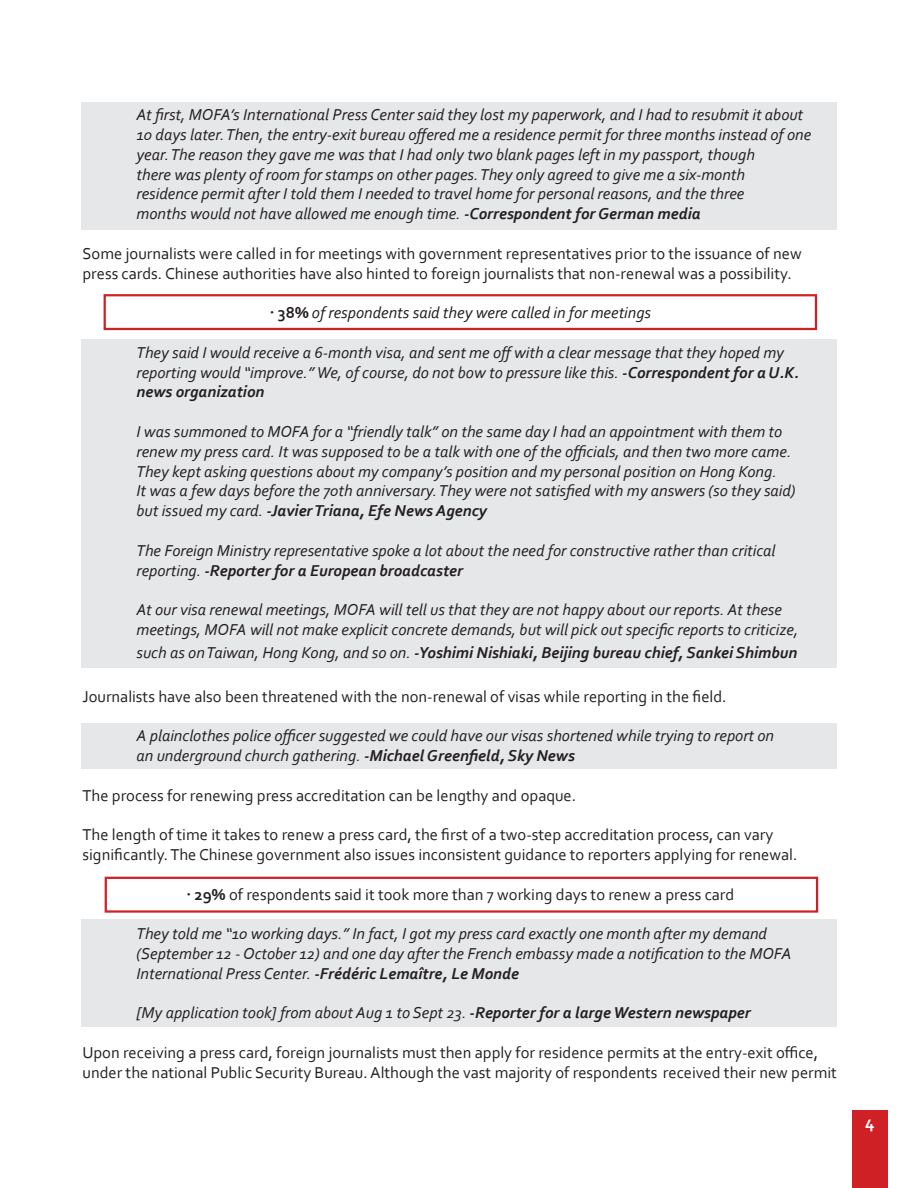
<style>
.page{position:relative;width:918px;height:1188px;background:#fff}
.page>*{position:absolute;margin:0;border:0;box-sizing:border-box;transform-origin:0 0}
.t1{font:700 18px "Corbel";color:#fff}
.t2{font:italic 16.5px/19.8px "Corbel";color:#231f20}
.t3{font:16.5px/19.8px "Corbel";color:#231f20}
.t4{font:italic 700 16.5px "Corbel";color:#231f20}
.s1{font-weight:700}
.s2{font-family:"Fira Sans";font-weight:300;font-style:normal}
.s3{font-weight:700;font-style:normal}
.s4{font-weight:400}
.s5{font-family:"Fira Sans";font-weight:300}
</style>
<div class="page">
<div style="left:81px;top:102px;width:756px;height:128px;background:#e6e7e9"></div>
<div style="left:81px;top:724px;width:756px;height:45px;background:#e6e7e9"></div>
<div style="left:81px;top:339px;width:756px;height:328px;background:#e6e7e9"></div>
<div style="left:81px;top:919px;width:756px;height:108px;background:#e6e7e9"></div>
<div style="left:852px;top:1110px;width:36px;height:78px;background:#cf2026"></div>
<div style="left:104px;top:294px;width:713px;height:36px;border:2px solid #cf2026"></div>
<div style="left:105px;top:877px;width:713px;height:36px;border:2px solid #cf2026"></div>
<p class="t2" style="left:136px;top:104px;width:676px">At first, MOFA’s International Press Center said they lost my paperwork, and I had to resubmit it about 10 days later.Then, the entry-exit bureau offered me a residence permit for three months instead of one year. The reason they gave me was that I had only two blank pages left in my passport, though<br>there was plenty of room for stamps on other pages. They only agreed to give me a six-month<br>residence permit after I told them I needed to travel home for personal reasons, and the three</p>
<p class="t2" style="left:137px;top:203px;width:566px">months would not have allowed me enough time. <span class="s1">-Correspondent for German media</span></p>
<p class="t3" style="left:82px;top:243px;width:721px">Some journalists were called in for meetings with government representatives prior to the issuance of new press cards. Chinese authorities have also hinted to foreign journalists that non-renewal was a possibility.</p>
<p class="t2" style="left:270px;top:302px;width:383px"><span class="s2">•</span> <span class="s3">38%</span> of respondents said they were called in for meetings</p>
<p class="t2" style="left:136px;top:342px;width:664px">They said I would receive a 6-month visa, and sent me offwith a clear message that they hoped my reporting would “improve.” We, of course, do not bow to pressure like this. <span class="s1">-Correspondent for a U.K. news organization</span></p>
<p class="t2" style="left:136px;top:421px;width:656px">I was summoned to MOFA for a “friendly talk” on the same day I had an appointment with them to renew my press card. It was supposed to be a talk with one of the officials, and then two more came.</p>
<p class="t2" style="left:137px;top:461px;width:642px">They kept asking questions about my company’s position and my personal position on Hong Kong.</p>
<p class="t2" style="left:136px;top:481px;width:661px">It was a few days before the 70th anniversary.They were not satisfied with my answers (so they said)</p>
<p class="t4" style="left:137px;top:501px;width:352px"><span class="s4">but issued my card.</span> -Javier Triana, Efe News Agency</p>
<p class="t2" style="left:136px;top:540px;width:641px">The Foreign Ministry representative spoke a lot about the need for constructive rather than critical</p>
<p class="t4" style="left:137px;top:560px;width:328px"><span class="s4">reporting.</span> -Reporter for a European broadcaster</p>
<p class="t2" style="left:136px;top:599px;width:647px">At our visa renewal meetings, MOFA will tell us that they are not happy about our reports. At these</p>
<p class="t2" style="left:136px;top:619px;width:663px">meetings, MOFA will not make explicit concrete demands, but will pick out specific reports to criticize,</p>
<p class="t4" style="left:137px;top:643px;width:662px"><span class="s4">such as on Taiwan, Hong Kong, and so on.</span> -Yoshimi Nishiaki, Beijing bureau chief, Sankei Shimbun</p>
<p class="t3" style="left:82px;top:686px;width:646px">Journalists have also been threatened with the non-renewal of visas while reporting in the field.</p>
<p class="t2" style="left:136px;top:725px;width:639px">A plainclothes police officer suggested we could have our visas shortened while trying to report on</p>
<p class="t2" style="left:137px;top:745px;width:440px">an underground church gathering. <span class="s1">-Michael Greenfield, Sky News</span></p>
<p class="t3" style="left:82px;top:785px;width:495px">The process for renewing press accreditation can be lengthy and opaque.</p>
<p class="t3" style="left:82px;top:824px;width:692px">The length of time it takes to renew a press card, the first of a two-step accreditation process, can vary</p>
<p class="t3" style="left:82px;top:844px;width:716px">significantly. The Chinese government also issues inconsistent guidance to reporters applying for renewal.</p>
<p class="t3" style="left:187px;top:884px;width:549px"><span class="s5">•</span> <span class="s1">29%</span> of respondents said it took more than 7 working days to renew a press card</p>
<p class="t2" style="left:136px;top:923px;width:632px">They told me “10 working days.” In fact, I got my press card exactly one month after my demand</p>
<p class="t2" style="left:136px;top:943px;width:657px">(September 12 - October 12) and one day after the French embassy made a notification to the MOFA</p>
<p class="t2" style="left:136px;top:963px;width:384px">International Press Center. <span class="s1">-Frédéric Lemaître, Le Monde</span></p>
<p class="t2" style="left:136px;top:1003px;width:616px">[My application took] from about Aug 1 to Sept 23. <span class="s1">-Reporter for a large Western newspaper</span></p>
<p class="t3" style="left:82px;top:1042px;width:756px">Upon receiving a press card, foreign journalists must then apply for residence permits at the entry-exit office, under the national Public Security Bureau. Although the vast majority of respondents received their new permit</p>
<p class="t1" style="left:865px;top:1111px;width:11px">4</p>
</div>
